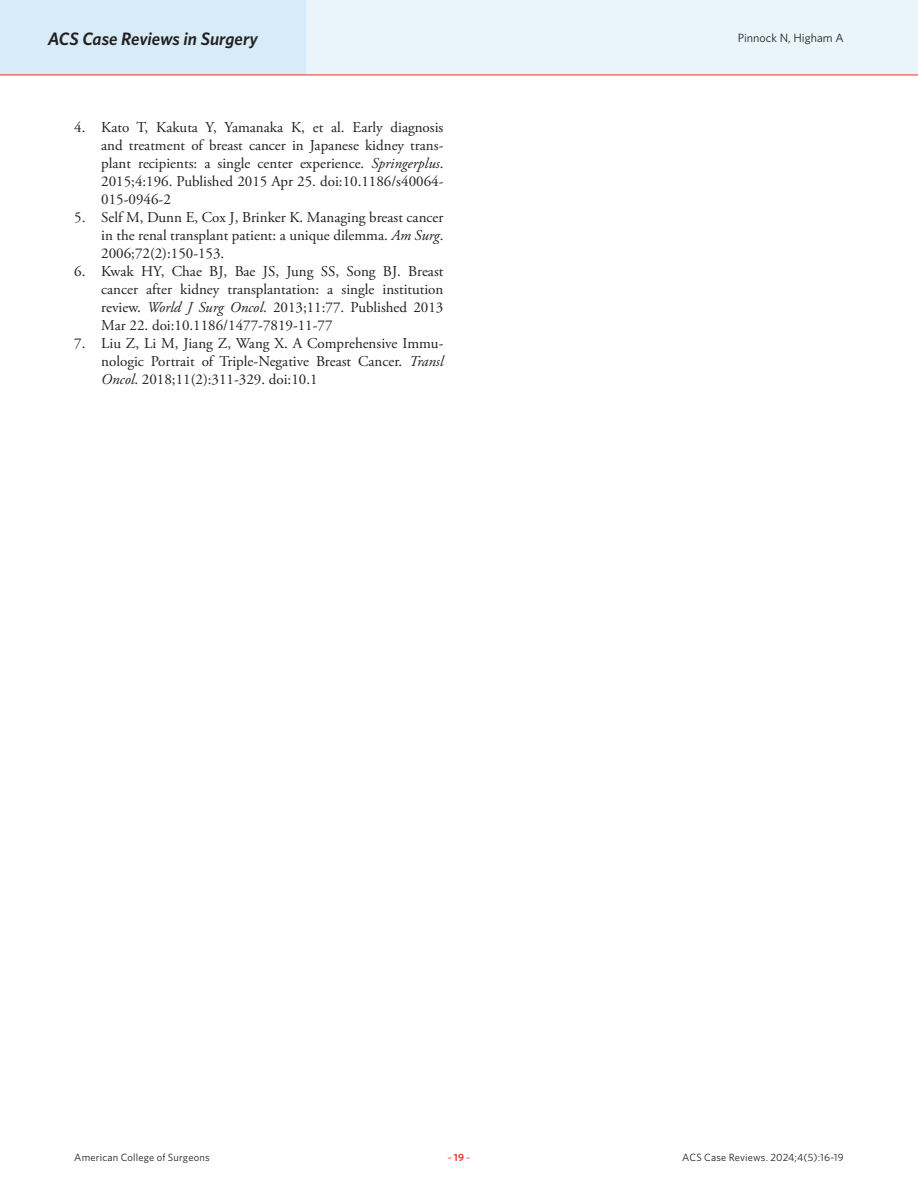
<style>
.page{position:relative;width:918px;height:1188px;background:#fff}
.page>*{position:absolute;margin:0;border:0;box-sizing:border-box;transform-origin:0 0}
.t1{font:italic 600 18px "Whitney";letter-spacing:-.005em;color:#231f20}
.t2{font:15px/18px "Adobe Garamond Pro";color:#231f20;text-align:justify}
.t3{font:12px "Whitney";color:#231f20}
.t4{font:10.5px "Whitney";letter-spacing:.015em;color:#231f20}
.t5{font:10.5px "Whitney";color:#ee2e22}
.s1{font-style:italic}
.s2{font-weight:600}
</style>
<div class="page">
<div style="left:0;top:0;width:918px;height:75px;background:#eaf5fb"></div>
<div style="left:0;top:0;width:306px;height:75px;background:#d7ebf8"></div>
<hr style="left:0;top:75px;width:918px;height:1px;background:#ee2e22">
<p class="t1" style="left:48px;top:26px;width:212px">ACS Case Reviews in Surgery</p>
<p class="t3" style="left:738px;top:30px;width:107px">Pinnock N, Higham A</p>
<p class="t2" style="left:101px;top:119px;width:344px;text-indent:-27px">4. Kato T, Kakuta Y, Yamanaka K, et al. Early diagnosis and treatment of breast cancer in Japanese kidney trans&shy;plant recipients: a single center experience. <span class="s1">Springerplus</span>.<br>2015;4:196. Published 2015 Apr 25. doi:10.1186/s40064- 015-0946-2</p>
<p class="t2" style="left:101px;top:209px;width:344px;text-indent:-27px">5. Self M, Dunn E, Cox J, Brinker K. Managing breast cancer in the renal transplant patient: a unique dilemma. <span class="s1">Am Surg</span>.<br>2006;72(2):150-153.</p>
<p class="t2" style="left:101px;top:263px;width:344px;text-indent:-27px">6. Kwak HY, Chae BJ, Bae JS, Jung SS, Song BJ. Breast cancer after kidney transplantation: a single institution review. <span class="s1">World J Surg Oncol</span>. 2013;11:77. Published 2013<br>Mar 22. doi:10.1186/1477-7819-11-77</p>
<p class="t2" style="left:101px;top:335px;width:344px;text-indent:-27px">7. Liu Z, Li M, Jiang Z, Wang X. A Comprehensive Immu&shy;nologic Portrait of Triple-Negative Breast Cancer. <span class="s1">Transl Oncol</span>. 2018;11(2):311-329. doi:10.1</p>
<p class="t4" style="left:74px;top:1150px;width:137px">American College of Surgeons</p>
<p class="t5" style="left:447px;top:1150px;width:25px">–<span class="s2">19</span>–</p>
<p class="t4" style="left:682px;top:1150px;width:163px">ACS Case Reviews. 2024;4(5):16-19</p>
</div>
